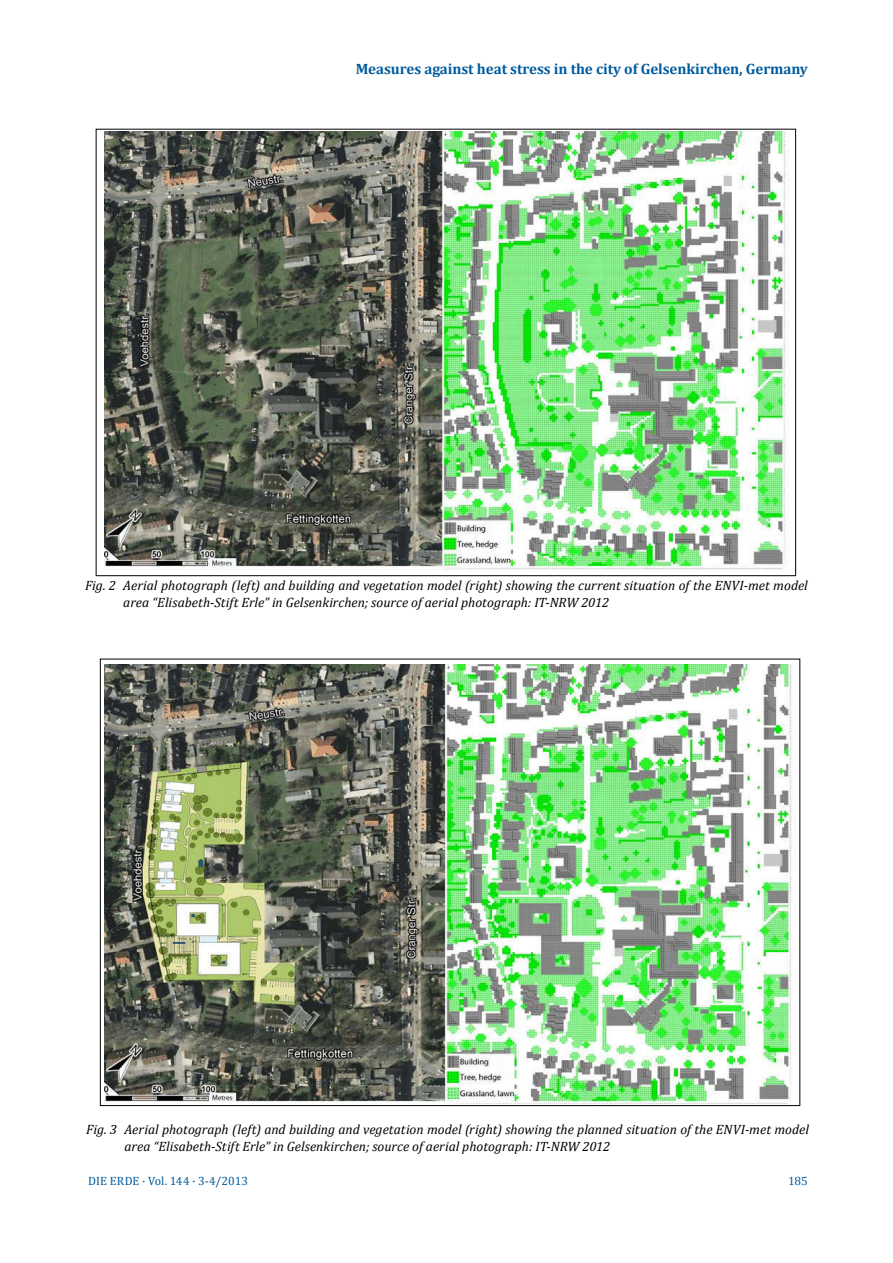
<style>
.page{position:relative;width:893px;height:1263px;background:#fff}
.page>*{position:absolute;margin:0;border:0;box-sizing:border-box;transform-origin:0 0}
.t1{font:700 15px "Cambria";letter-spacing:-.005em;color:#005b9e}
.t2{font:italic 13.5px/16.5px "Cambria";color:#000}
.t3{font:12px "Cambria";color:#005b9e}
</style>
<div class="page">
<img style="left:104px;top:132px;width:685px;height:439px">
<img style="left:104px;top:664px;width:692px;height:443px">
<p class="t1" style="left:356px;top:58px;width:454px">Measures against heat stress in the city of Gelsenkirchen, Germany</p>
<p class="t2" style="left:123px;top:577px;width:686px;text-indent:-38px">Fig. 2 Aerial photograph (left) and building and vegetation model (right) showing the current situation of the ENVI-met model area “Elisabeth-Stift Erle” in Gelsenkirchen; source of aerial photograph: IT-NRW 2012</p>
<p class="t2" style="left:124px;top:1121px;width:686px;text-indent:-38px">Fig. 3 Aerial photograph (left) and building and vegetation model (right) showing the planned situation of the ENVI-met model area “Elisabeth-Stift Erle” in Gelsenkirchen; source of aerial photograph: IT-NRW 2012</p>
<p class="t3" style="left:88px;top:1174px;width:161px">DIE ERDE · Vol. 144 · 3-4/2013</p>
<p class="t3" style="left:788px;top:1174px;width:21px">185</p>
</div>
